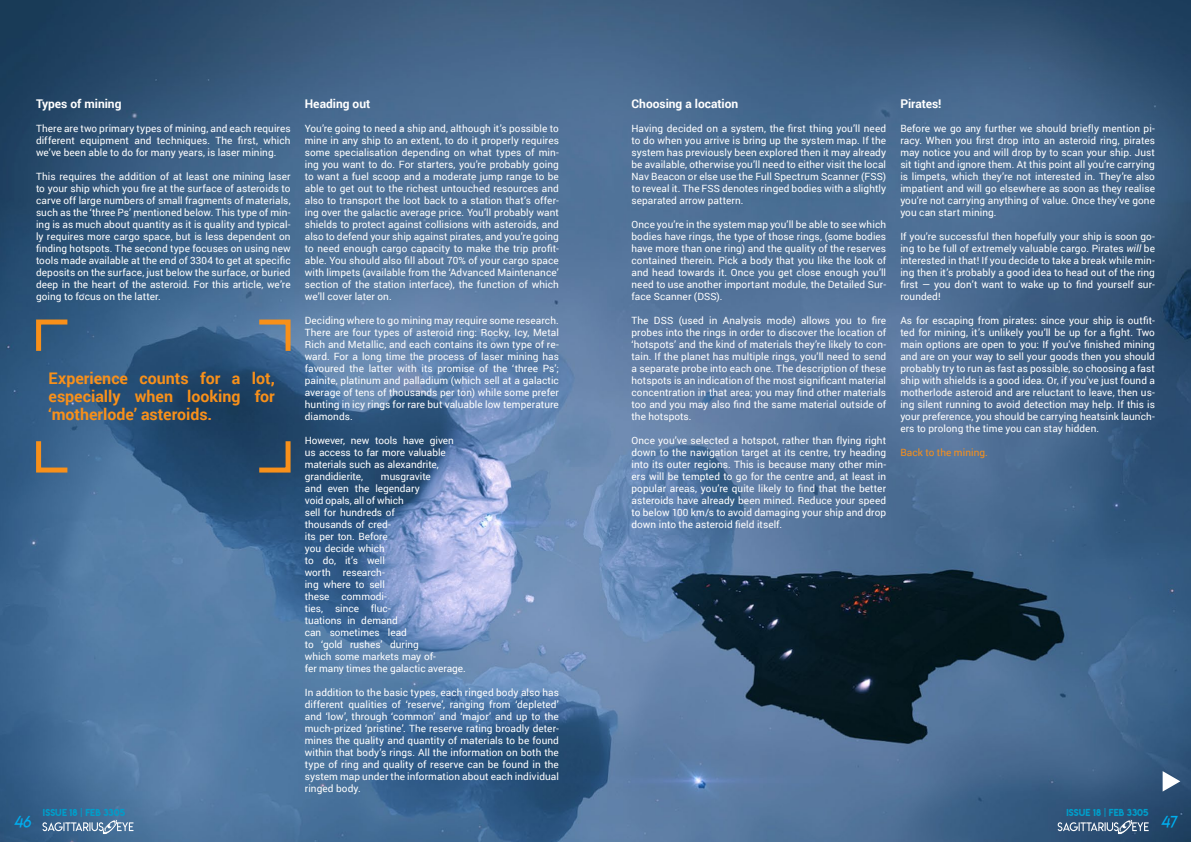
<style>
.page{position:relative;width:1191px;height:842px;background:#fff}
.page>*{position:absolute;margin:0;border:0;box-sizing:border-box;transform-origin:0 0}
.SAGi_pullquote_2{font:700 16px/18px "Roboto";color:#f8901a;text-align:justify}
.t1{font:16px "Lemon Milklightitalic";color:#00aeef}
.SAGi_header_h2_rever{font:700 12px "Roboto";color:#fff}
.SAGi_main_body_rever{font:10px/12px "Roboto";letter-spacing:.005em;color:#fff;text-align:justify}
.SAGi_main_body_rever-2{font:10px "Roboto";letter-spacing:.005em;color:#f8901a}
.t2{font:9px "Lemon Milk";letter-spacing:.01em;color:#009eca}
.s1{font-style:italic}
</style>
<div class="page">
<img style="left:0;top:0;width:1191px;height:842px">
<svg style="left:34px;top:317px;width:38px;height:39px"></svg>
<svg style="left:254px;top:317px;width:39px;height:39px;background:#6b7885"></svg>
<svg style="left:254px;top:436px;width:39px;height:39px;background:#485156"></svg>
<svg style="left:34px;top:436px;width:38px;height:39px"></svg>
<svg style="left:1162px;top:771px;width:18px;height:20px"></svg>
<svg style="left:1109px;top:812px;width:32px;height:23px"></svg>
<svg style="left:1057px;top:822px;width:91px;height:9px"></svg>
<svg style="left:94px;top:812px;width:32px;height:23px"></svg>
<svg style="left:42px;top:822px;width:91px;height:9px"></svg>
<p class="SAGi_header_h2_rever" style="left:36px;top:95px;width:87px">Types of mining</p>
<p class="SAGi_main_body_rever" style="left:36px;top:122px;width:256px">There are two primary types of mining, and each requires different equipment and techniques. The first, which we’ve been able to do for many years, is laser mining.</p>
<p class="SAGi_main_body_rever" style="left:36px;top:170px;width:256px">This requires the addition of at least one mining laser to your ship which you fire at the surface of asteroids to carve off large numbers of small fragments of materials, such as the ‘three Ps’ mentioned below. This type of min&shy;ing is as much about quantity as it is quality and typical&shy;ly requires more cargo space, but is less dependent on finding hotspots. The second type focuses on using new tools made available at the end of 3304 to get at specific deposits on the surface, just below the surface, or buried deep in the heart of the asteroid. For this article, we’re going to focus on the latter.</p>
<p class="SAGi_pullquote_2" style="left:49px;top:369px;width:228px">Experience counts for a lot, especially when looking for ‘motherlode’ asteroids.</p>
<p class="SAGi_header_h2_rever" style="left:305px;top:95px;width:67px">Heading out</p>
<p class="SAGi_main_body_rever" style="left:305px;top:122px;width:256px">You’re going to need a ship and, although it’s possible to mine in any ship to an extent, to do it properly requires some specialisation depending on what types of min&shy;ing you want to do. For starters, you’re probably going to want a fuel scoop and a moderate jump range to be able to get out to the richest untouched resources and also to transport the loot back to a station that’s offer&shy;ing over the galactic average price. You’ll probably want shields to protect against collisions with asteroids, and also to defend your ship against pirates, and you’re going to need enough cargo capacity to make the trip profit&shy;able. You should also fill about 70% of your cargo space with limpets (available from the ‘Advanced Maintenance’ section of the station interface), the function of which we’ll cover later on.</p>
<p class="SAGi_main_body_rever" style="left:305px;top:314px;width:256px">Deciding where to go mining may require some research.<br>There are four types of asteroid ring: Rocky, Icy, Metal Rich and Metallic, and each contains its own type of re&shy;ward. For a long time the process of laser mining has favoured the latter with its promise of the ‘three Ps’; painite, platinum and palladium (which sell at a galactic average of tens of thousands per ton) while some prefer hunting in icy rings for rare but valuable low temperature diamonds.</p>
<p class="SAGi_main_body_rever" style="left:305px;top:434px;width:151px;text-align:left">However, new tools have given us access to far more valuable materials such as alexandrite, grandidierite,</p>
<p class="SAGi_main_body_rever" style="left:305px;top:470px;width:162px;text-align:left;text-indent:76px">musgravite<br>and even the legendary<br>void opals, all of which<br>sell for hundreds of<br>thousands of cred-<br>its per ton. Before<br>you decide which<br>to do, it’s well<br>worth research-<br>ing where to sell<br>these commodi-<br>ties, since fluc-<br>tuations in demand<br>can sometimes lead<br>to ‘gold rushes’ during<br>which some markets may of-<br>fer many times the galactic average.</p>
<p class="SAGi_main_body_rever" style="left:305px;top:686px;width:256px">In addition to the basic types, each ringed body also has different qualities of ‘reserve’, ranging from ‘depleted’ and ‘low’, through ‘common’ and ‘major’ and up to the much-prized ‘pristine’. The reserve rating broadly deter&shy;mines the quality and quantity of materials to be found within that body’s rings. All the information on both the type of ring and quality of reserve can be found in the system map under the information about each individual ringed body.</p>
<p class="SAGi_header_h2_rever" style="left:631px;top:95px;width:108px">Choosing a location</p>
<p class="SAGi_main_body_rever" style="left:631px;top:122px;width:256px">Having decided on a system, the first thing you’ll need to do when you arrive is bring up the system map. If the system has previously been explored then it may already be available, otherwise you’ll need to either visit the local Nav Beacon or else use the Full Spectrum Scanner (FSS) to reveal it. The FSS denotes ringed bodies with a slightly separated arrow pattern.</p>
<p class="SAGi_main_body_rever" style="left:631px;top:218px;width:256px">Once you’re in the system map you’ll be able to see which bodies have rings, the type of those rings, (some bodies have more than one ring) and the quality of the reserves contained therein. Pick a body that you like the look of and head towards it. Once you get close enough you’ll need to use another important module, the Detailed Sur&shy;face Scanner (DSS).</p>
<p class="SAGi_main_body_rever" style="left:631px;top:314px;width:256px">The DSS (used in Analysis mode) allows you to fire probes into the rings in order to discover the location of ‘hotspots’ and the kind of materials they’re likely to con&shy;tain. If the planet has multiple rings, you’ll need to send a separate probe into each one. The description of these hotspots is an indication of the most significant material concentration in that area; you may find other materials too and you may also find the same material outside of the hotspots.</p>
<p class="SAGi_main_body_rever" style="left:631px;top:434px;width:256px">Once you’ve selected a hotspot, rather than flying right down to the navigation target at its centre, try heading into its outer regions. This is because many other min&shy;ers will be tempted to go for the centre and, at least in popular areas, you’re quite likely to find that the better asteroids have already been mined. Reduce your speed to below 100 km/s to avoid damaging your ship and drop down into the asteroid field itself.</p>
<p class="SAGi_header_h2_rever" style="left:900px;top:95px;width:43px">Pirates!</p>
<p class="SAGi_main_body_rever" style="left:900px;top:122px;width:256px">Before we go any further we should briefly mention pi&shy;racy. When you first drop into an asteroid ring, pirates may notice you and will drop by to scan your ship. Just sit tight and ignore them. At this point all you’re carrying is limpets, which they’re not interested in. They’re also impatient and will go elsewhere as soon as they realise you’re not carrying anything of value. Once they’ve gone you can start mining.</p>
<p class="SAGi_main_body_rever" style="left:900px;top:230px;width:256px">If you’re successful then hopefully your ship is soon go&shy;ing to be full of extremely valuable cargo. Pirates <span class="s1">will</span> be interested in that! If you decide to take a break while min&shy;ing then it’s probably a good idea to head out of the ring first — you don’t want to wake up to find yourself sur&shy;rounded!</p>
<p class="SAGi_main_body_rever" style="left:900px;top:314px;width:256px">As for escaping from pirates: since your ship is outfit&shy;ted for mining, it’s unlikely you’ll be up for a fight. Two main options are open to you: If you’ve finished mining and are on your way to sell your goods then you should probably try to run as fast as possible, so choosing a fast ship with shields is a good idea. Or, if you’ve just found a motherlode asteroid and are reluctant to leave, then us&shy;ing silent running to avoid detection may help. If this is your preference, you should be carrying heatsink launch&shy;ers to prolong the time you can stay hidden.</p>
<p class="SAGi_main_body_rever-2" style="left:900px;top:445px;width:89px">Back to the mining.</p>
<p class="t2" style="left:43px;top:806px;width:84px">ISSUE 18 | FEB 3305</p>
<p class="t2" style="left:1066px;top:806px;width:84px">ISSUE 18 | FEB 3305</p>
<h1 class="t1" style="left:14px;top:812px;width:18px">46</h1>
<h1 class="t1" style="left:1160px;top:812px;width:17px">47</h1>
</div>
